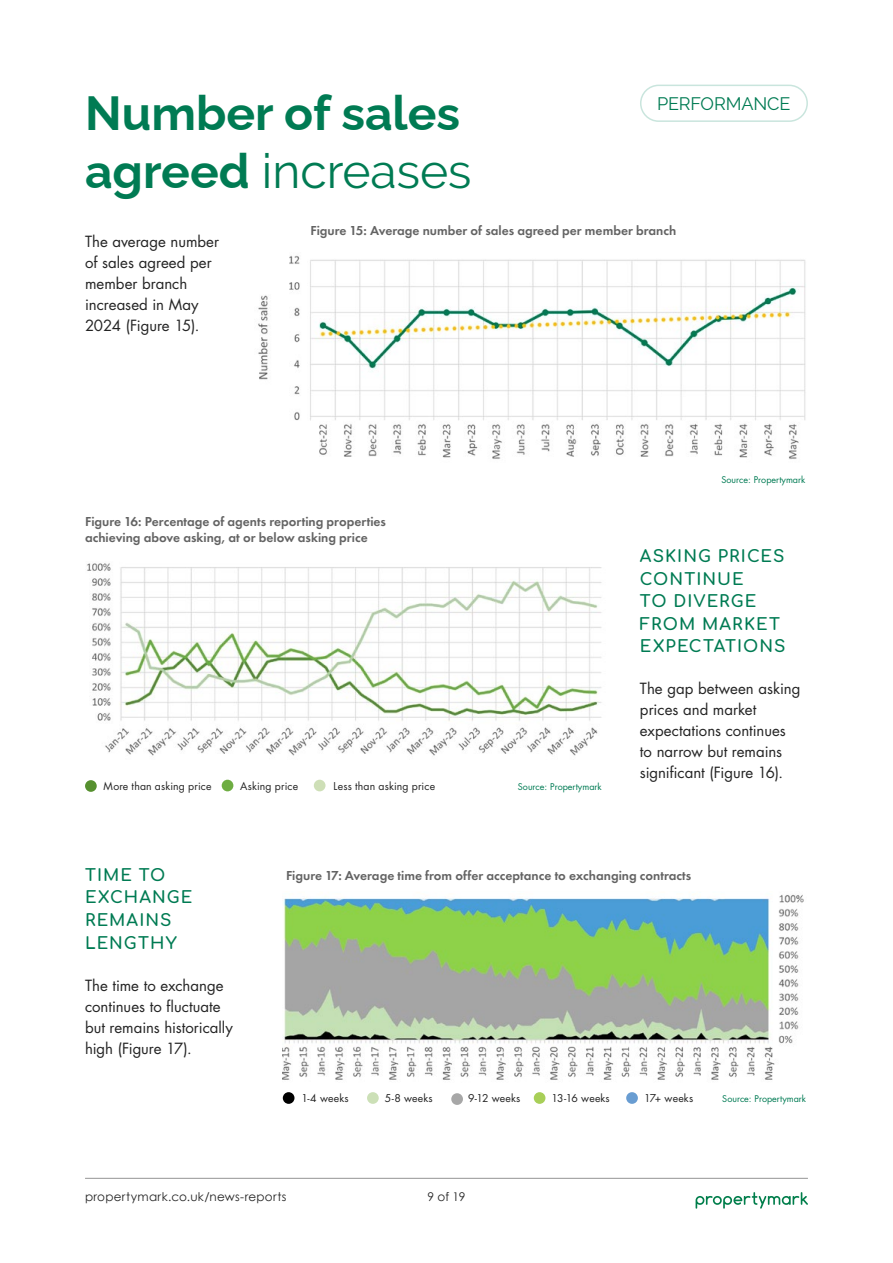
<style>
.page{position:relative;width:893px;height:1263px;background:#fff}
.page>*{position:absolute;margin:0;border:0;box-sizing:border-box;transform-origin:0 0}
.t1{font:700 48px/57.6px "Raleway";color:#007b53}
.t2{font:18px "Raleway";letter-spacing:-.01em;color:#007b53}
.t3{font:700 16.5px/22.5px "Comfortaa";letter-spacing:.065em;color:#007b53}
.t4{font:15px/21px "Futura Std";color:#242424}
.t5{font:600 13.5px/16.2px "Futura PT";color:#636363}
.t6{font:12px "Century Gothic";letter-spacing:.02em;color:#242424}
.t7{font:10.5px "Futura Std";letter-spacing:.015em;color:#242424}
.t8{font:9px "Futura Std";color:#007b54}
.s1{font-weight:400}
</style>
<div class="page">
<hr style="left:85px;top:1178px;width:723px;height:1px;background:#959595">
<svg style="left:696px;top:1192px;width:112px;height:16px"></svg>
<div style="left:640px;top:85px;width:168px;height:37px;border:2px solid #c9e5dd;border-radius:18px"></div>
<img style="left:258px;top:255px;width:548px;height:204px">
<img style="left:87px;top:563px;width:515px;height:193px">
<div style="left:314px;top:780px;width:11px;height:11px;background:#cedfb7;border-radius:50%"></div>
<div style="left:85px;top:780px;width:12px;height:12px;background:#56902f;border-radius:50%"></div>
<div style="left:222px;top:780px;width:11px;height:11px;background:#6ead42;border-radius:50%"></div>
<img style="left:283px;top:894px;width:521px;height:186px">
<div style="left:451px;top:1093px;width:12px;height:12px;background:#a7a7a7;border-radius:50%"></div>
<div style="left:367px;top:1092px;width:12px;height:12px;background:#cce0b7;border-radius:50%"></div>
<div style="left:283px;top:1092px;width:11px;height:12px;background:#000;border-radius:50%"></div>
<div style="left:534px;top:1092px;width:11px;height:12px;background:#a8cf58;border-radius:50%"></div>
<div style="left:626px;top:1092px;width:12px;height:12px;background:#699dd2;border-radius:50%"></div>
<h1 class="t1" style="left:85px;top:79px;width:388px">Number of sales agreed <span class="s1">increases</span></h1>
<p class="t2" style="left:657px;top:93px;width:135px">PERFORMANCE</p>
<p class="t4" style="left:85px;top:231px;width:136px">The average number of sales agreed per member branch increased in May<br>2024 (Figure 15).</p>
<p class="t5" style="left:310px;top:222px;width:367px">Figure 15: Average number of sales agreed per member branch</p>
<p class="t5" style="left:85px;top:513px;width:302px">Figure 16: Percentage of agents reporting properties achieving above asking, at or below asking price</p>
<p class="t7" style="left:104px;top:779px;width:109px">More than asking price</p>
<p class="t7" style="left:240px;top:779px;width:59px">Asking price</p>
<p class="t7" style="left:334px;top:779px;width:103px">Less than asking price</p>
<p class="t8" style="left:518px;top:781px;width:85px">Source: Propertymark</p>
<p class="t8" style="left:721px;top:474px;width:85px">Source: Propertymark</p>
<p class="t3" style="left:640px;top:543px;width:147px">ASKING PRICES<br>CONTINUE<br>TO DIVERGE<br>FROM MARKET<br>EXPECTATIONS</p>
<p class="t4" style="left:640px;top:678px;width:162px">The gap between asking prices and market expectations continues to narrow but remains significant (Figure 16).</p>
<p class="t3" style="left:85px;top:862px;width:109px">TIME TO<br>EXCHANGE<br>REMAINS<br>LENGTHY</p>
<p class="t4" style="left:85px;top:975px;width:149px">The time to exchange continues to fluctuate but remains historically high (Figure 17).</p>
<p class="t5" style="left:286px;top:867px;width:407px">Figure 17: Average time from offer acceptance to exchanging contracts</p>
<p class="t7" style="left:301px;top:1091px;width:49px">1-4 weeks</p>
<p class="t7" style="left:385px;top:1091px;width:49px">5-8 weeks</p>
<p class="t7" style="left:468px;top:1091px;width:54px">9-12 weeks</p>
<p class="t7" style="left:552px;top:1092px;width:60px">13-16 weeks</p>
<p class="t7" style="left:644px;top:1091px;width:51px">17+ weeks</p>
<p class="t8" style="left:722px;top:1093px;width:85px">Source: Propertymark</p>
<p class="t6" style="left:85px;top:1188px;width:203px">propertymark.co.uk/news-reports</p>
<p class="t6" style="left:428px;top:1188px;width:39px">9 of 19</p>
</div>
